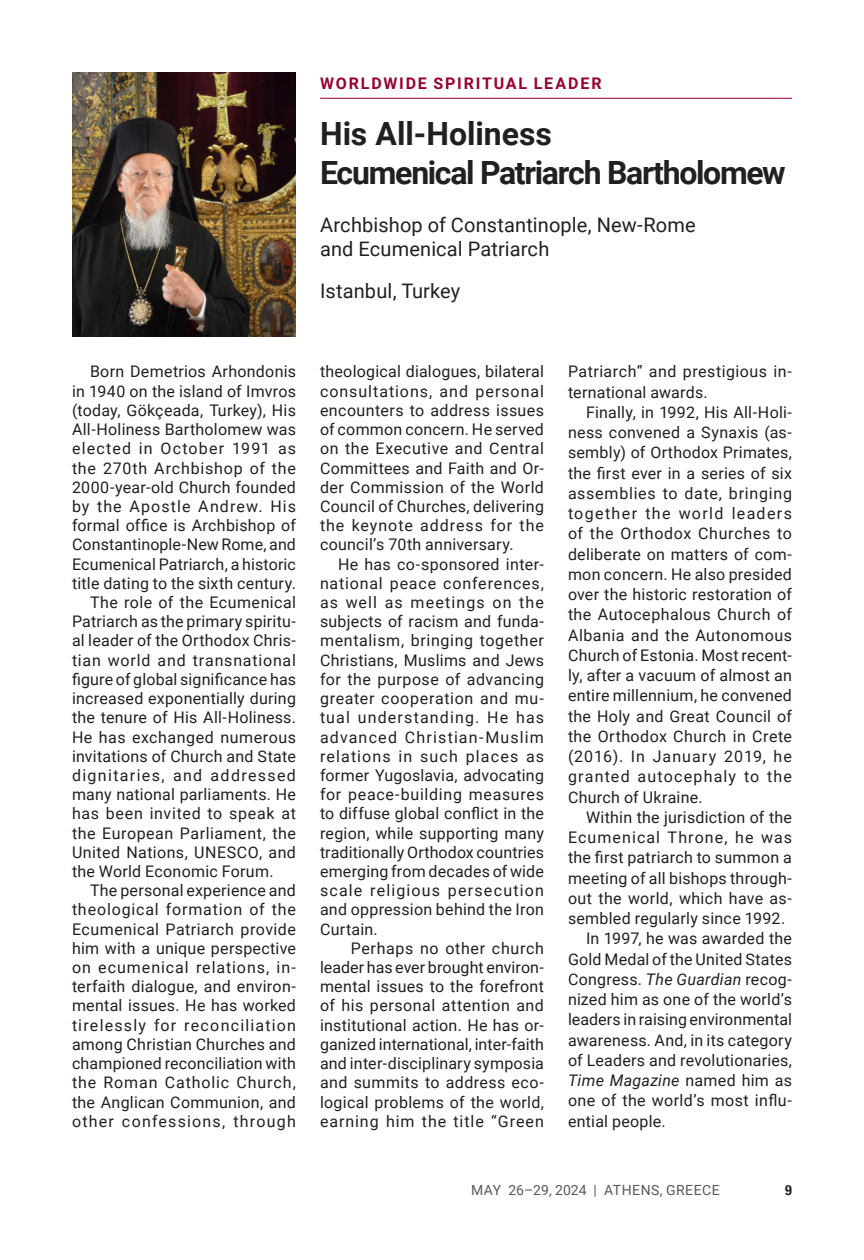
<style>
.page{position:relative;width:864px;height:1260px;background:#fff}
.page>*{position:absolute;margin:0;border:0;box-sizing:border-box;transform-origin:0 0}
.t1{font:700 32px/38.4px "Roboto";letter-spacing:-.04em;color:#231f20}
.t2{font:20px/24px "Roboto";letter-spacing:.005em;color:#231f20}
.b1{font:16px/19.2px "Roboto";letter-spacing:.02em;color:#231f20;text-align:justify}
.t3{font:700 16px "Roboto";letter-spacing:.115em;color:#98012d}
.t4{font:14px "Roboto";letter-spacing:.035em;color:#57585a}
.t5{font:700 condensed 14px "Helvetica Neue";color:#231f20}
.s1{font-style:italic}
</style>
<div class="page">
<img style="left:72px;top:72px;width:224px;height:265px">
<hr style="left:320px;top:98px;width:472px;height:1px;background:#98012d">
<p class="t3" style="left:320px;top:72px;width:283px">WORLDWIDE SPIRITUAL LEADER</p>
<p class="t1" style="left:320px;top:113px;width:467px">His All-Holiness<br>Ecumenical Patriarch Bartholomew</p>
<p class="t2" style="left:320px;top:213px;width:377px">Archbishop of Constantinople, New-Rome and Ecumenical Patriarch</p>
<p class="t2" style="left:320px;top:279px;width:142px">Istanbul, Turkey</p>
<p class="b1" style="left:72px;top:362px;width:226px;text-indent:18px">Born Demetrios Arhondonis in 1940 on the island of Imvros (today, Gökçeada, Turkey), His All-Holiness Bartholomew was elected in October 1991 as the 270th Archbishop of the 2000-year-old Church founded by the Apostle Andrew. His formal office is Archbishop of Constantinople-New Rome, and Ecumenical Patriarch, a historic title dating to the sixth century.</p>
<p class="b1" style="left:72px;top:592px;width:226px;text-indent:18px">The role of the Ecumenical Patriarch as the primary spiritu&shy;al leader of the Orthodox Chris&shy;tian world and transnational figure of global significance has increased exponentially during the tenure of His All-Holiness.<br>He has exchanged numerous invitations of Church and State dignitaries, and addressed many national parliaments. He has been invited to speak at the European Parliament, the United Nations, UNESCO, and the World Economic Forum.</p>
<p class="b1" style="left:72px;top:880px;width:226px;text-indent:18px">The personal experience and theological formation of the Ecumenical Patriarch provide him with a unique perspective on ecumenical relations, in&shy;terfaith dialogue, and environ&shy;mental issues. He has worked tirelessly for reconciliation among Christian Churches and championed reconciliation with the Roman Catholic Church, the Anglican Communion, and other confessions, through</p>
<p class="b1" style="left:320px;top:362px;width:226px">theological dialogues, bilateral consultations, and personal encounters to address issues of common concern. He served on the Executive and Central Committees and Faith and Or&shy;der Commission of the World Council of Churches, delivering the keynote address for the council’s 70th anniversary.</p>
<p class="b1" style="left:320px;top:554px;width:226px;text-indent:18px">He has co-sponsored inter&shy;national peace conferences, as well as meetings on the subjects of racism and funda&shy;mentalism, bringing together Christians, Muslims and Jews for the purpose of advancing greater cooperation and mu&shy;tual understanding. He has advanced Christian-Muslim relations in such places as former Yugoslavia, advocating for peace-building measures to diffuse global conflict in the region, while supporting many traditionally Orthodox countries emerging from decades of wide scale religious persecution and oppression behind the Iron Curtain.</p>
<p class="b1" style="left:320px;top:938px;width:226px;text-indent:31px">Perhaps no other church leader has ever brought environ&shy;mental issues to the forefront of his personal attention and institutional action. He has or&shy;ganized international, inter-faith and inter-disciplinary symposia and summits to address eco&shy;logical problems of the world, earning him the title “Green</p>
<p class="b1" style="left:568px;top:361px;width:226px;line-height:20.2px">Patriarch” and prestigious in&shy;ternational awards.</p>
<p class="b1" style="left:568px;top:402px;width:226px;line-height:20.2px;text-indent:18px">Finally, in 1992, His All-Holi&shy;ness convened a Synaxis (as&shy;sembly) of Orthodox Primates, the first ever in a series of six assemblies to date, bringing together the world leaders of the Orthodox Churches to deliberate on matters of com&shy;mon concern. He also presided over the historic restoration of the Autocephalous Church of Albania and the Autonomous Church of Estonia. Most recent&shy;ly, after a vacuum of almost an entire millennium, he convened the Holy and Great Council of the Orthodox Church in Crete (2016). In January 2019, he granted autocephaly to the Church of Ukraine.</p>
<p class="b1" style="left:568px;top:807px;width:226px;line-height:20.2px;text-indent:18px">Within the jurisdiction of the Ecumenical Throne, he was the first patriarch to summon a meeting of all bishops through&shy;out the world, which have as&shy;sembled regularly since 1992.</p>
<p class="b1" style="left:568px;top:928px;width:226px;line-height:20.2px;text-indent:18px">In 1997, he was awarded the Gold Medal of the United States Congress. <span class="s1">The Guardian</span> recog&shy;nized him as one of the world’s leaders in raising environmental awareness. And, in its category of Leaders and revolutionaries, <span class="s1">Time Magazine</span> named him as one of the world’s most influ&shy;ential people.</p>
<p class="t4" style="left:471px;top:1181px;width:250px">MAY 26–29, 2024 | ATHENS, GREECE</p>
<p class="t5" style="left:785px;top:1178px;width:8px">9</p>
</div>
